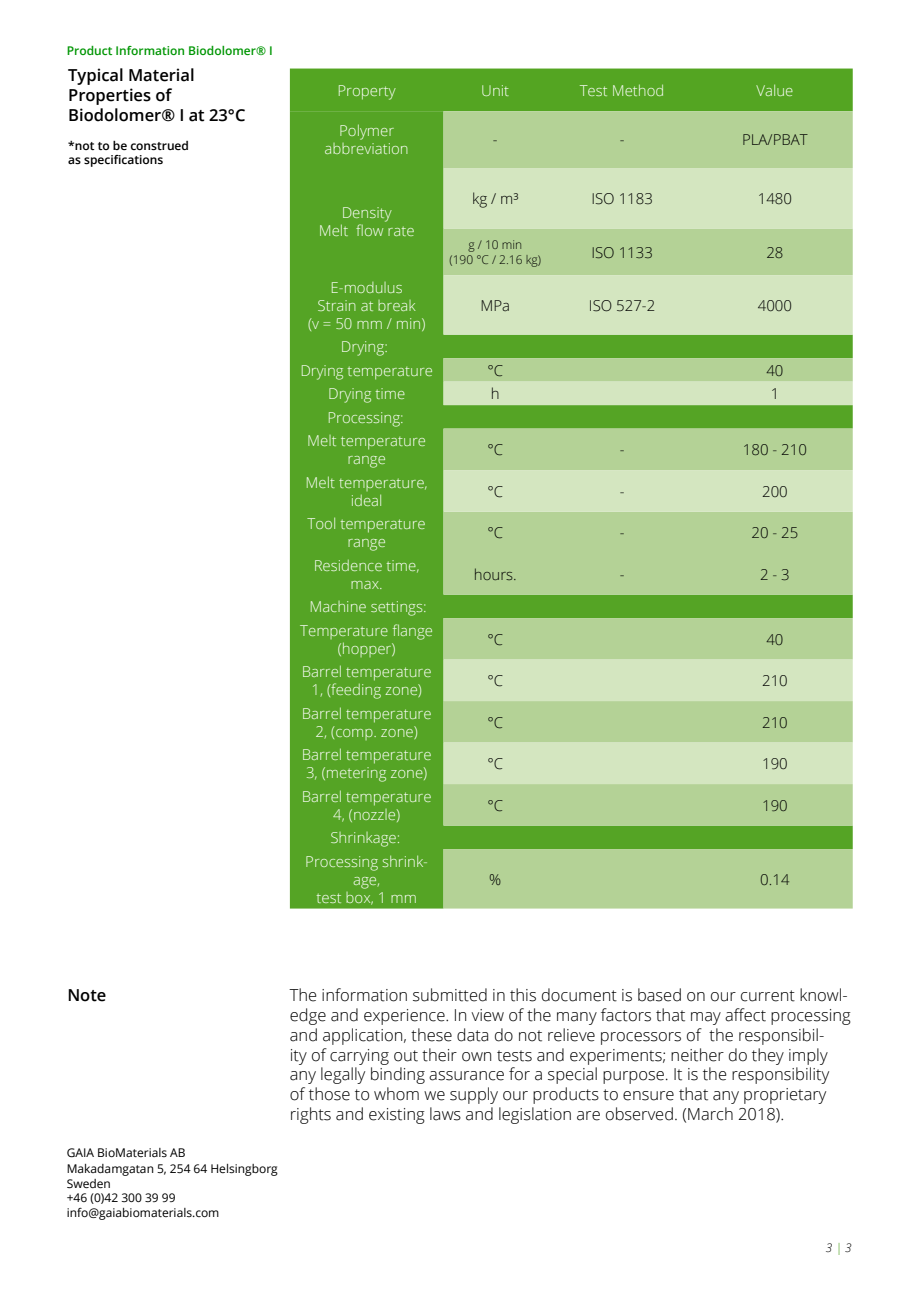
<style>
.page{position:relative;width:919px;height:1289px;background:#fff}
.page>*{position:absolute;margin:0;border:0;box-sizing:border-box;transform-origin:0 0}
.t1{font:300 16.5px/19.8px "Open Sans";color:#000}
.t2{font:600 16.5px "Open Sans";color:#000}
.t3{font:300 15px/18px "Open Sans";color:#fff;text-align:center}
.t4{font:300 15px/23.5px "Open Sans";color:#000}
.t5{font:12px "Open Sans";color:#000}
.t6{font:600 12px "Open Sans";color:#000}
.t7{font:600 12px "Open Sans";color:#009604}
.t8{font:300 12px "Open Sans";color:#000}
.t9{font:italic 300 12px "Open Sans";color:#000}
.s1{color:#55a427}
</style>
<div class="page">
<div style="left:290px;top:69px;width:562px;height:42px;background:#54a522"></div>
<div style="left:290px;top:111px;width:153px;height:797px;background:#55a425"></div>
<svg style="left:443px;top:111px;width:409px;height:797px;background:#a7cc87"></svg>
<svg style="left:443px;top:168px;width:409px;height:616px;background:#b7d59b"></svg>
<p class="t7" style="left:67px;top:42px;width:207px">Product Information Biodolomer® I</p>
<p class="t2" style="left:68px;top:64px;width:128px">Typical Material</p>
<p class="t2" style="left:68px;top:84px;width:105px">Properties of</p>
<p class="t2" style="left:68px;top:103px;width:179px">Biodolomer® I at 23°C</p>
<p class="t6" style="left:68px;top:137px;width:122px">*not to be construed</p>
<p class="t6" style="left:68px;top:151px;width:96px">as specifications</p>
<p class="t3" style="left:337px;top:81px;width:60px">Property</p>
<p class="t3" style="left:481px;top:81px;width:30px">Unit</p>
<p class="t3" style="left:579px;top:81px;width:86px">Test Method</p>
<p class="t3" style="left:756px;top:81px;width:39px">Value</p>
<p class="t3" style="left:339px;top:121px;width:57px">Polymer</p>
<p class="t3" style="left:324px;top:139px;width:86px">abbreviation</p>
<p class="t4" style="left:493px;top:128px;width:6px">-</p>
<p class="t4" style="left:619px;top:128px;width:6px">-</p>
<p class="t4" style="left:742px;top:128px;width:67px">PLA/PBAT</p>
<p class="t3" style="left:342px;top:203px;width:51px">Density</p>
<p class="t3" style="left:319px;top:221px;width:97px">Melt flow rate</p>
<p class="t3" style="left:330px;top:278px;width:74px">E-modulus</p>
<p class="t3" style="left:317px;top:296px;width:100px">Strain at break</p>
<p class="t3" style="left:308px;top:314px;width:119px">(v = 50 mm / min)</p>
<p class="t4" style="left:472px;top:186px;width:48px">kg / m³</p>
<p class="t4" style="left:591px;top:186px;width:63px">ISO 1183</p>
<p class="t8" style="left:468px;top:237px;width:55px">g / 10 min</p>
<p class="t8" style="left:449px;top:251px;width:93px">(190 °C / 2.16 kg)</p>
<p class="t4" style="left:591px;top:240px;width:63px">ISO 1133</p>
<p class="t4" style="left:480px;top:293px;width:31px">MPa</p>
<p class="t4" style="left:589px;top:293px;width:68px">ISO 527-2</p>
<p class="t3" style="left:341px;top:337px;width:48px">Drying:</p>
<p class="t3" style="left:300px;top:361px;width:134px">Drying temperature</p>
<p class="t4" style="left:487px;top:358px;width:17px">°C</p>
<p class="t3" style="left:328px;top:384px;width:79px">Drying time</p>
<p class="t4" style="left:491px;top:381px;width:10px">h</p>
<p class="t3" style="left:327px;top:408px;width:78px">Processing:</p>
<p class="t3" style="left:307px;top:431px;width:120px">Melt temperature</p>
<p class="t3" style="left:347px;top:449px;width:40px">range</p>
<p class="t4" style="left:487px;top:437px;width:17px">°C</p>
<p class="t4" style="left:619px;top:437px;width:6px">-</p>
<p class="t3" style="left:305px;top:473px;width:124px">Melt temperature,</p>
<p class="t3" style="left:351px;top:491px;width:33px">ideal</p>
<p class="t3" style="left:307px;top:514px;width:120px">Tool temperature</p>
<p class="t3" style="left:347px;top:532px;width:40px">range</p>
<p class="t4" style="left:487px;top:479px;width:17px">°C</p>
<p class="t4" style="left:619px;top:479px;width:6px">-</p>
<p class="t4" style="left:487px;top:520px;width:17px">°C</p>
<p class="t4" style="left:619px;top:520px;width:6px">-</p>
<p class="t3" style="left:314px;top:555px;width:107px">Residence time, max.</p>
<p class="t4" style="left:474px;top:562px;width:44px">hours.</p>
<p class="t4" style="left:619px;top:562px;width:6px">-</p>
<p class="t3" style="left:309px;top:597px;width:119px">Machine settings:</p>
<p class="t3" style="left:300px;top:620px;width:134px">Temperature flange</p>
<p class="t3" style="left:338px;top:638px;width:59px">(hopper)</p>
<p class="t4" style="left:487px;top:627px;width:17px">°C</p>
<p class="t3" style="left:302px;top:662px;width:131px">Barrel temperature<br>1, (feeding zone)</p>
<p class="t4" style="left:487px;top:668px;width:17px">°C</p>
<p class="t3" style="left:302px;top:703px;width:131px">Barrel temperature<br>2, (comp. zone)</p>
<p class="t4" style="left:487px;top:710px;width:17px">°C</p>
<p class="t3" style="left:302px;top:745px;width:131px;text-align:left">Barrel temperature<br>3, (metering zone)</p>
<p class="t4" style="left:487px;top:751px;width:17px">°C</p>
<p class="t3" style="left:302px;top:786px;width:131px">Barrel temperature<br>4, (nozzle)</p>
<p class="t4" style="left:487px;top:793px;width:17px">°C</p>
<p class="t4" style="left:757px;top:186px;width:36px">1480</p>
<p class="t4" style="left:766px;top:240px;width:19px">28</p>
<p class="t4" style="left:757px;top:293px;width:36px">4000</p>
<p class="t4" style="left:766px;top:358px;width:19px">40<br>1</p>
<p class="t4" style="left:742px;top:437px;width:66px">180 - 210</p>
<p class="t4" style="left:762px;top:479px;width:27px">200</p>
<p class="t4" style="left:751px;top:520px;width:48px">20 - 25</p>
<p class="t4" style="left:760px;top:562px;width:31px">2 - 3</p>
<p class="t4" style="left:766px;top:627px;width:19px">40</p>
<p class="t4" style="left:762px;top:668px;width:27px">210</p>
<p class="t4" style="left:762px;top:710px;width:27px">210</p>
<p class="t4" style="left:762px;top:751px;width:27px">190</p>
<p class="t4" style="left:762px;top:793px;width:27px">190</p>
<p class="t3" style="left:330px;top:828px;width:71px">Shrinkage:</p>
<p class="t3" style="left:305px;top:851px;width:124px">Processing shrink&shy;age,</p>
<p class="t3" style="left:316px;top:887px;width:102px">test box, 1 mm</p>
<p class="t4" style="left:489px;top:866px;width:14px">%</p>
<p class="t4" style="left:760px;top:866px;width:31px">0.14</p>
<p class="t2" style="left:67px;top:983px;width:40px">Note</p>
<p class="t1" style="left:290px;top:984px;width:562px">The information submitted in this document is based on our current knowl&shy;edge and experience. In view of the many factors that may affect processing and application, these data do not relieve processors of the responsibil-<br>ity of carrying out their own tests and experiments; neither do they imply any legally binding assurance for a special purpose. It is the responsibility<br>of those to whom we supply our products to ensure that any proprietary rights and existing laws and legislation are observed. (March 2018).</p>
<p class="t5" style="left:67px;top:1144px;width:120px">GAIA BioMaterials AB</p>
<p class="t5" style="left:67px;top:1160px;width:212px">Makadamgatan 5, 254 64 Helsingborg</p>
<p class="t5" style="left:67px;top:1175px;width:46px">Sweden</p>
<p class="t5" style="left:67px;top:1189px;width:110px">+46 (0)42 300 39 99</p>
<p class="t5" style="left:67px;top:1203px;width:154px">info@gaiabiomaterials.com</p>
<p class="t9" style="left:825px;top:1239px;width:28px">3 <span class="s1">|</span> 3</p>
</div>
